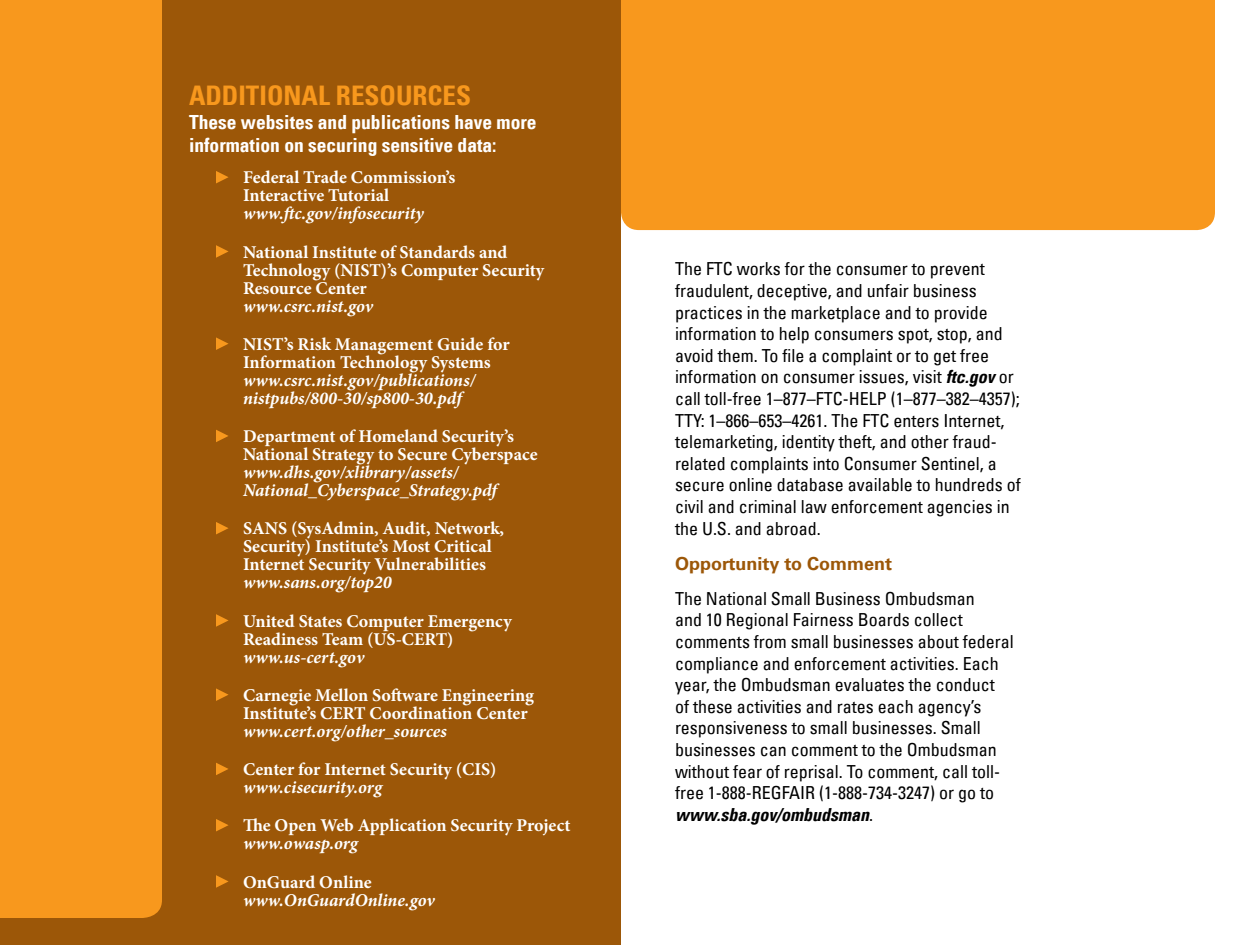
<style>
.page{position:relative;width:1242px;height:945px;background:#fff}
.page>*{position:absolute;margin:0;border:0;box-sizing:border-box;transform-origin:0 0}
.t1{font:700 condensed 27px "Univers LT";color:#f8981d}
.t2{font:700 condensed 19.5px/23.4px "Univers LT";color:#fff}
.t3{font:condensed 18px/21.6px "Univers LT";color:#000}
.t4{font:700 18px/18px "Minion Pro";color:#fff}
.t5{font:italic 700 18px/18px "Minion Pro";color:#fff}
.t6{font:700 18px "Univers LT";color:#9c5708}
.s1{font-weight:700;font-style:italic}
</style>
<div class="page">
<div style="left:0;top:0;width:621px;height:945px;background:#9c5708"></div>
<div style="left:0;top:0;width:162px;height:918px;background:#f8981d"></div>
<div style="left:621px;top:0;width:594px;height:230px;background:#f8981d"></div>
<svg style="left:216px;top:171px;width:13px;height:12px"></svg>
<svg style="left:216px;top:245px;width:13px;height:13px"></svg>
<svg style="left:216px;top:337px;width:13px;height:13px"></svg>
<svg style="left:216px;top:430px;width:12px;height:12px"></svg>
<svg style="left:216px;top:522px;width:13px;height:12px"></svg>
<svg style="left:216px;top:614px;width:13px;height:13px"></svg>
<svg style="left:216px;top:688px;width:13px;height:13px"></svg>
<svg style="left:216px;top:763px;width:12px;height:12px"></svg>
<svg style="left:216px;top:819px;width:13px;height:12px"></svg>
<svg style="left:216px;top:875px;width:13px;height:13px"></svg>
<h1 class="t1" style="left:189px;top:79px;width:284px">ADDITIONAL RESOURCES</h1>
<p class="t2" style="left:189px;top:110px;width:349px">These websites and publications have more information on securing sensitive data:</p>
<p class="t4" style="left:243px;top:169px;width:214px">Federal Trade Commission’s<br>Interactive Tutorial</p>
<p class="t5" style="left:243px;top:204px;width:183px">www.ftc.gov/infosecurity</p>
<p class="t4" style="left:243px;top:243px;width:303px">National Institute of Standards and<br>Technology (NIST)’s Computer Security<br>Resource Center</p>
<p class="t5" style="left:243px;top:297px;width:132px">www.csrc.nist.gov</p>
<p class="t4" style="left:243px;top:335px;width:268px">NIST’s Risk Management Guide for<br>Information Technology Systems</p>
<p class="t5" style="left:243px;top:371px;width:234px">www.csrc.nist.gov/publications/ nistpubs/800-30/sp800-30.pdf</p>
<p class="t4" style="left:243px;top:427px;width:296px">Department of Homeland Security’s<br>National Strategy to Secure Cyberspace</p>
<p class="t5" style="left:243px;top:463px;width:255px">www.dhs.gov/xlibrary/assets/<br>National_Cyberspace_Strategy.pdf</p>
<p class="t4" style="left:243px;top:520px;width:263px">SANS (SysAdmin, Audit, Network,<br>Security) Institute’s Most Critical<br>Internet Security Vulnerabilities</p>
<p class="t5" style="left:243px;top:573px;width:150px">www.sans.org/top20</p>
<p class="t4" style="left:243px;top:612px;width:270px">United States Computer Emergency<br>Readiness Team (US-CERT)</p>
<p class="t5" style="left:243px;top:648px;width:123px">www.us-cert.gov</p>
<p class="t4" style="left:243px;top:686px;width:293px">Carnegie Mellon Software Engineering<br>Institute’s CERT Coordination Center</p>
<p class="t5" style="left:243px;top:722px;width:205px">www.cert.org/other_sources</p>
<p class="t4" style="left:243px;top:760px;width:255px">Center for Internet Security (CIS)</p>
<p class="t5" style="left:243px;top:778px;width:141px">www.cisecurity.org</p>
<p class="t4" style="left:243px;top:817px;width:329px">The Open Web Application Security Project</p>
<p class="t5" style="left:243px;top:834px;width:117px">www.owasp.org</p>
<p class="t4" style="left:243px;top:873px;width:130px">OnGuard Online</p>
<p class="t5" style="left:243px;top:891px;width:193px">www.OnGuardOnline.gov</p>
<p class="t3" style="left:675px;top:258px;width:347px">The FTC works for the consumer to prevent fraudulent, deceptive, and unfair business practices in the marketplace and to provide information to help consumers spot, stop, and avoid them. To file a complaint or to get free information on consumer issues, visit <span class="s1">ftc.gov</span> or call toll-free 1–877–FTC-HELP (1–877–382–4357); TTY: 1–866–653–4261. The FTC enters Internet, telemarketing, identity theft, and other fraud&shy;related complaints into Consumer Sentinel, a secure online database available to hundreds of civil and criminal law enforcement agencies in the U.S. and abroad.</p>
<p class="t6" style="left:675px;top:553px;width:219px">Opportunity to Comment</p>
<p class="t3" style="left:675px;top:587px;width:340px">The National Small Business Ombudsman<br>and 10 Regional Fairness Boards collect comments from small businesses about federal compliance and enforcement activities. Each year, the Ombudsman evaluates the conduct<br>of these activities and rates each agency’s responsiveness to small businesses. Small businesses can comment to the Ombudsman without fear of reprisal. To comment, call toll&shy;free 1-888-REGFAIR (1-888-734-3247) or go to <span class="s1">www.sba.gov/ombudsman</span>.</p>
</div>
